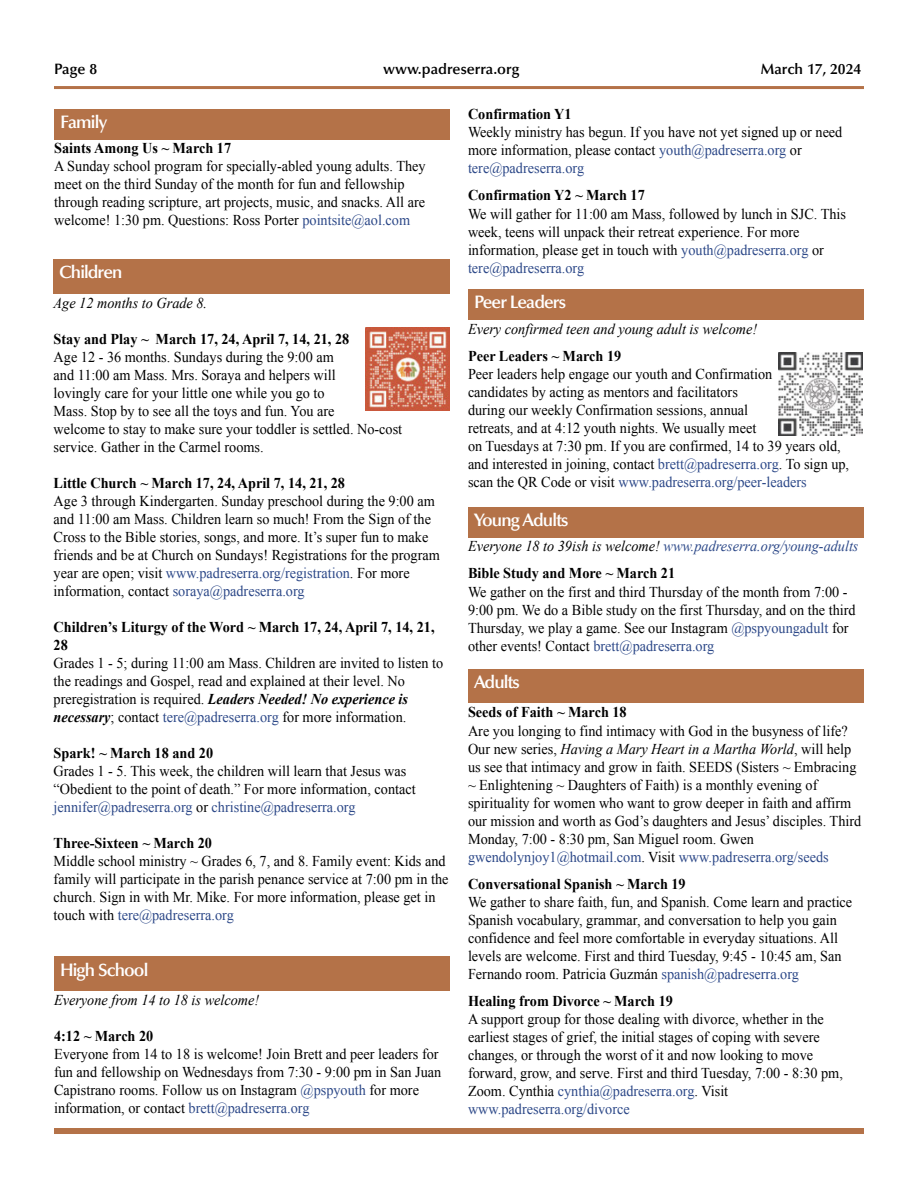
<style>
.page{position:relative;width:918px;height:1188px;background:#fff}
.page>*{position:absolute;margin:0;border:0;box-sizing:border-box;transform-origin:0 0}
.t1{font:600 18px "Optima LT Std";letter-spacing:-.05em;color:#fff}
.t2{font:15px/18px "Hsvfyh Times New Roman";color:#000;scale:.95 1}
.t3{font:700 15px/18px "Times New Roman";color:#000;scale:.95 1}
.t4{font:italic 15px "Times New Roman";color:#000;scale:.95 1}
.t5{font:italic 15px/27px "Times New Roman";color:#2c4888;scale:.95 1}
.t6{font:italic 700 15px "Times New Roman";color:#000;scale:.95 1}
.t7{font:600 15px "Optima LT Std";color:#000}
.s1{color:#2c4888}
.s2{font-family:"Yltdhs Times New Roman"}
.s3{font-family:"Hsvfyh Times New Roman";font-weight:400;font-style:normal}
.s4{font-family:"Times New Roman";font-weight:700;font-style:italic}
.s5{color:#000}
.s6{font-weight:700;font-style:normal;color:#000}
.s7{font-family:"Hsvfyh Times New Roman";font-style:normal}
</style>
<div class="page">
<hr style="left:54px;top:86px;width:810px;height:3px;background:#b47248">
<div style="left:54px;top:1128px;width:810px;height:6px;background:#b47248"></div>
<div style="left:54px;top:956px;width:396px;height:35px;background:#b47248"></div>
<div style="left:468px;top:507px;width:396px;height:31px;background:#b47248"></div>
<div style="left:53px;top:259px;width:396px;height:35px;background:#b47248"></div>
<div style="left:468px;top:669px;width:396px;height:33px;background:#b47248"></div>
<div style="left:468px;top:289px;width:396px;height:31px;background:#b47248"></div>
<div style="left:363px;top:327px;width:86px;height:83px;background:linear-gradient(to bottom,#ca563c,#c85a3d)"></div>
<img style="left:366px;top:327px;width:83px;height:83px">
<svg style="left:778px;top:352px;width:85px;height:84px"></svg>
<img style="left:779px;top:352px;width:83px;height:84px">
<div style="left:54px;top:109px;width:396px;height:31px;background:#b47248"></div>
<p class="t7" style="left:54px;top:63px;width:45px">Page 8</p>
<p class="t7" style="left:383px;top:63px;width:138px">www.padreserra.org</p>
<p class="t7" style="left:761px;top:63px;width:102px">March 17, 2024</p>
<p class="t1" style="left:60px;top:115px;width:49px">Family</p>
<p class="t3" style="left:54px;top:139px;width:188px">Saints Among Us ~ March 17</p>
<p class="t2" style="left:54px;top:157px;width:392px">A Sunday school program for specially-abled young adults. They meet on the third Sunday of the month for fun and fellowship through reading scripture, art projects, music, and snacks. All are welcome! 1:30 pm. Questions: Ross Porter <span class="s1">pointsite@aol.com</span></p>
<p class="t1" style="left:59px;top:265px;width:65px">Children</p>
<p class="t4" style="left:54px;top:295px;width:163px">Age 12 months to Grade 8.</p>
<p class="t3" style="left:54px;top:330px;width:313px">Stay and Play ~ March 17, 24, April 7, 14, 21, 28</p>
<p class="t2" style="left:54px;top:348px;width:369px">Age 12 - 36 months. Sundays during the 9:00 am<br>and 11:00 am Mass. Mrs. Soraya and helpers will<br>lovingly care for your little one while you go to<br>Mass. Stop by to see all the toys and fun. You are<br>welcome to stay to make sure your toddler is settled. No-cost service. Gather in the Carmel rooms.</p>
<p class="t3" style="left:54px;top:474px;width:308px">Little Church ~ March 17, 24, April 7, 14, 21, 28</p>
<p class="t2" style="left:54px;top:492px;width:408px">Age 3 through Kindergarten. Sunday preschool during the 9:00 am and 11:00 am Mass. Children learn so much! From the Sign of the Cross to the Bible stories, songs, and more. It’s super fun to make friends and be at Church on Sundays! Registrations for the program year are open<span class="s2">;</span> visit <span class="s1">www.padreserra.org/registration</span>. For more information, contact <span class="s1">soraya@padreserra.org</span></p>
<p class="t3" style="left:54px;top:618px;width:403px">Children’s Liturgy of the Word ~ March 17, 24, April 7, 14, 21,<br>28</p>
<p class="t2" style="left:54px;top:654px;width:412px">Grades 1 - 5<span class="s2">;</span> during 11:00 am Mass. Children are invited to listen to the readings and Gospel, read and explained at their level. No</p>
<p class="t6" style="left:54px;top:691px;width:375px"><span class="s3">preregistration is required.</span> Leaders Needed! No experience is</p>
<p class="t2" style="left:54px;top:708px;width:373px"><span class="s4">necessary</span><span class="s2">;</span> contact <span class="s1">tere@padreserra.org</span> for more information.</p>
<p class="t3" style="left:54px;top:744px;width:169px">Spark! ~ March 18 and 20</p>
<p class="t2" style="left:54px;top:762px;width:383px">Grades 1 - 5. This week, the children will learn that Jesus was “Obedient to the point of death.” For more information, contact <span class="s1">jennifer@padreserra.org</span> or <span class="s1">christine@padreserra.org</span></p>
<p class="t3" style="left:54px;top:834px;width:168px">Three-Sixteen ~ March 20</p>
<p class="t2" style="left:54px;top:852px;width:417px">Middle school ministry ~ Grades 6, 7, and 8. Family event: Kids and family will participate in the parish penance service at 7:00 pm in the church. Sign in with Mr. Mike. For more information, please get in touch with <span class="s1">tere@padreserra.org</span></p>
<p class="t1" style="left:60px;top:962px;width:90px">High School</p>
<p class="t4" style="left:54px;top:992px;width:218px">Everyone from 14 to 18 is welcome!</p>
<p class="t3" style="left:54px;top:1027px;width:106px">4:12 ~ March 20</p>
<p class="t2" style="left:54px;top:1045px;width:409px">Everyone from 14 to 18 is welcome! Join Brett and peer leaders for fun and fellowship on Wednesdays from 7:30 - 9:00 pm in San Juan Capistrano rooms. Follow us on Instagram <span class="s1">@pspyouth</span> for more information, or contact <span class="s1">brett@padreserra.org</span></p>
<p class="t3" style="left:468px;top:105px;width:111px">Confirmation Y1</p>
<p class="t2" style="left:468px;top:123px;width:396px">Weekly ministry has begun. If you have not yet signed up or need more information, please contact <span class="s1">youth@padreserra.org</span> or <span class="s1">tere@padreserra.org</span></p>
<p class="t3" style="left:468px;top:186px;width:188px">Confirmation Y2 ~ March 17</p>
<p class="t2" style="left:468px;top:205px;width:399px">We will gather for 11:00 am Mass, followed by lunch in SJC. This week, teens will unpack their retreat experience. For more information, please get in touch with <span class="s1">youth@padreserra.org</span> or <span class="s1">tere@padreserra.org</span></p>
<p class="t1" style="left:474px;top:295px;width:94px">Peer Leaders</p>
<p class="t4" style="left:468px;top:321px;width:306px">Every confirmed teen and young adult is welcome!</p>
<p class="t3" style="left:468px;top:347px;width:163px">Peer Leaders ~ March 19</p>
<p class="t2" style="left:468px;top:365px;width:403px">Peer leaders help engage our youth and Confirmation<br>candidates by acting as mentors and facilitators<br>during our weekly Confirmation sessions, annual<br>retreats, and at 4:12 youth nights. We usually meet<br>on Tuesdays at 7:30 pm. If you are confirmed, 14 to 39 years old, and interested in joining, contact <span class="s1">brett@padreserra.org</span>. To sign up, scan the QR Code or visit <span class="s1">www.padreserra.org/peer-leaders</span></p>
<p class="t1" style="left:474px;top:513px;width:96px">Young Adults</p>
<p class="t5" style="left:468px;top:533px;width:413px"><span class="s5">Everyone 18 to 39ish is welcome!</span> www.padreserra.org/young-adults<br><span class="s6">Bible Study and More ~ March 21</span></p>
<p class="t2" style="left:468px;top:583px;width:410px">We gather on the first and third Thursday of the month from 7:00 - 9:00 pm. We do a Bible study on the first Thursday, and on the third Thursday, we play a game. See our Instagram <span class="s1">@pspyoungadult</span> for other events! Contact <span class="s1">brett@padreserra.org</span></p>
<p class="t1" style="left:474px;top:675px;width:47px">Adults</p>
<p class="t3" style="left:468px;top:703px;width:169px">Seeds of Faith ~ March 18</p>
<p class="t2" style="left:468px;top:722px;width:401px">Are you longing to find intimacy with God in the busyness of life?</p>
<p class="t4" style="left:468px;top:740px;width:405px"><span class="s7">Our new series,</span> Having a Mary Heart in a Martha World<span class="s7">, will help</span></p>
<p class="t2" style="left:468px;top:758px;width:415px">us see that intimacy and grow in faith. SEEDS (Sisters ~ Embracing ~ Enlightening ~ Daughters of Faith) is a monthly evening of spirituality for women who want to grow deeper in faith and affirm our mission and worth as God’s daughters and Jesus’ disciples. Third Monday, 7:00 - 8:30 pm, San Miguel room. Gwen <span class="s1">gwendolynjoy1@hotmail.com</span>. Visit <span class="s1">www.padreserra.org/seeds</span></p>
<p class="t3" style="left:468px;top:875px;width:231px">Conversational Spanish ~ March 19</p>
<p class="t2" style="left:468px;top:893px;width:406px">We gather to share faith, fun, and Spanish. Come learn and practice Spanish vocabulary, grammar, and conversation to help you gain confidence and feel more comfortable in everyday situations. All levels are welcome. First and third Tuesday, 9:45 - 10:45 am, San Fernando room. Patricia Guzmán <span class="s1">spanish@padreserra.org</span></p>
<p class="t3" style="left:468px;top:992px;width:217px">Healing from Divorce ~ March 19</p>
<p class="t2" style="left:468px;top:1010px;width:396px">A support group for those dealing with divorce, whether in the earliest stages of grief, the initial stages of coping with severe changes, or through the worst of it and now looking to move forward, grow, and serve. First and third Tuesday, 7:00 - 8:30 pm, Zoom. Cynthia <span class="s1">cynthia@padreserra.org</span>. Visit <span class="s1">www.padreserra.org/divorce</span></p>
</div>
